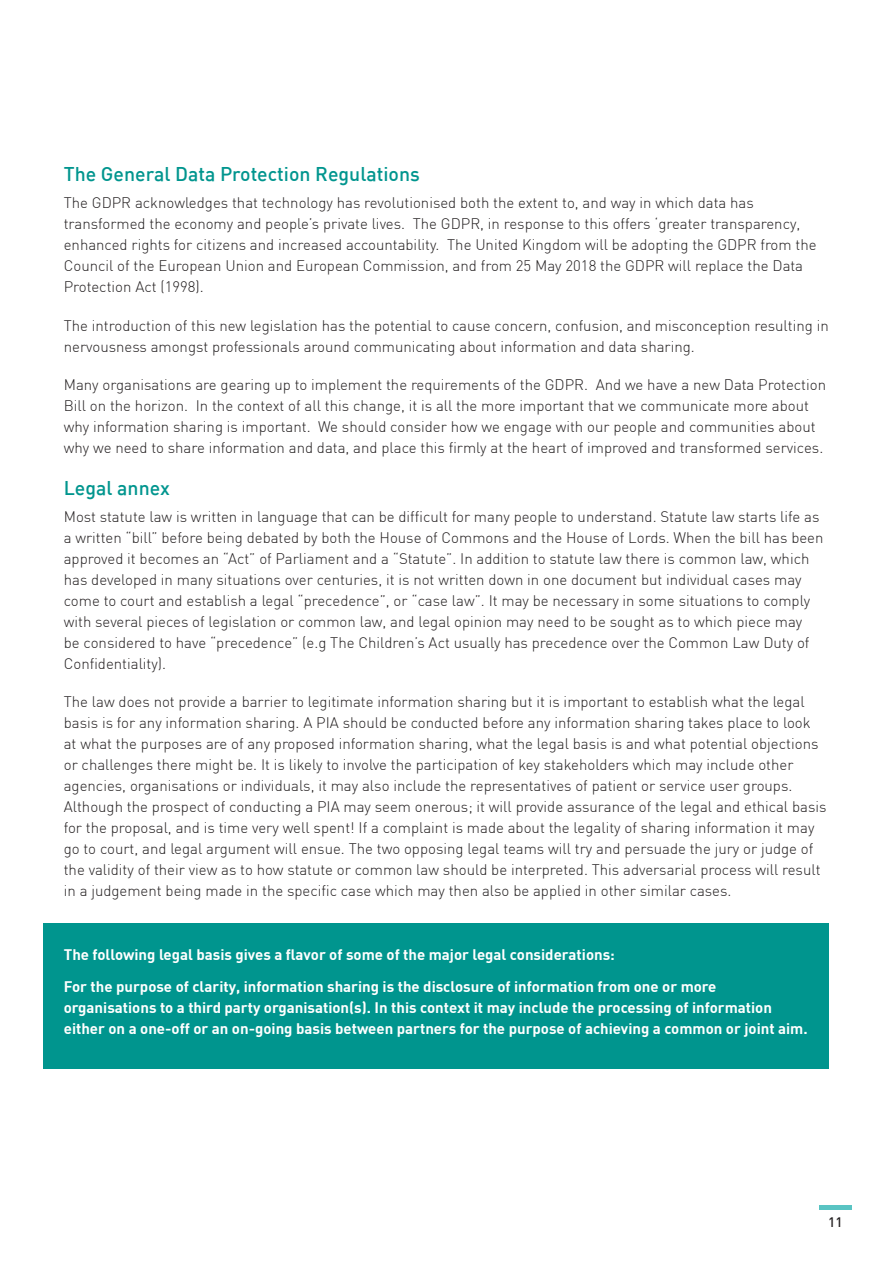
<style>
.page{position:relative;width:893px;height:1263px;background:#fff}
.page>*{position:absolute;margin:0;border:0;box-sizing:border-box;transform-origin:0 0}
.Heading_3{font:500 19.5px "DIN";color:#00958e}
.Body_Copy{font:300 15px/21px "DIN";color:#231f20}
.Body_Copy-2{font:700 15px/21px "DIN";color:#fff}
.t1{font:500 13.5px "DIN";color:#231f20}
</style>
<div class="page">
<hr style="left:819px;top:1205px;width:33px;height:4px;background:#59c4c3">
<div style="left:44px;top:923px;width:785px;height:145px;background:#00958e"></div>
<p class="Heading_3" style="left:64px;top:162px;width:358px">The General Data Protection Regulations</p>
<p class="Body_Copy" style="left:64px;top:192px;width:754px">The GDPR acknowledges that technology has revolutionised both the extent to, and way in which data has transformed the economy and people’s private lives. The GDPR, in response to this offers ‘greater transparency, enhanced rights for citizens and increased accountability. The United Kingdom will be adopting the GDPR from the Council of the European Union and European Commission, and from 25 May 2018 the GDPR will replace the Data Protection Act (1998).</p>
<p class="Body_Copy" style="left:64px;top:314px;width:767px">The introduction of this new legislation has the potential to cause concern, confusion, and misconception resulting in nervousness amongst professionals around communicating about information and data sharing.</p>
<p class="Body_Copy" style="left:64px;top:373px;width:764px">Many organisations are gearing up to implement the requirements of the GDPR. And we have a new Data Protection Bill on the horizon. In the context of all this change, it is all the more important that we communicate more about why information sharing is important. We should consider how we engage with our people and communities about why we need to share information and data, and place this firmly at the heart of improved and transformed services.</p>
<p class="Heading_3" style="left:64px;top:475px;width:108px">Legal annex</p>
<p class="Body_Copy" style="left:64px;top:506px;width:761px">Most statute law is written in language that can be difficult for many people to understand. Statute law starts life as a written “bill” before being debated by both the House of Commons and the House of Lords. When the bill has been approved it becomes an “Act” of Parliament and a “Statute”. In addition to statute law there is common law, which has developed in many situations over centuries, it is not written down in one document but individual cases may come to court and establish a legal “precedence”, or “case law”. It may be necessary in some situations to comply with several pieces of legislation or common law, and legal opinion may need to be sought as to which piece may<br>be considered to have “precedence” (e.g The Children’s Act usually has precedence over the Common Law Duty of Confidentiality).</p>
<p class="Body_Copy" style="left:64px;top:691px;width:764px">The law does not provide a barrier to legitimate information sharing but it is important to establish what the legal basis is for any information sharing. A PIA should be conducted before any information sharing takes place to look at what the purposes are of any proposed information sharing, what the legal basis is and what potential objections or challenges there might be. It is likely to involve the participation of key stakeholders which may include other agencies, organisations or individuals, it may also include the representatives of patient or service user groups.<br>Although the prospect of conducting a PIA may seem onerous; it will provide assurance of the legal and ethical basis for the proposal, and is time very well spent! If a complaint is made about the legality of sharing information it may go to court, and legal argument will ensue. The two opposing legal teams will try and persuade the jury or judge of the validity of their view as to how statute or common law should be interpreted. This adversarial process will result in a judgement being made in the specific case which may then also be applied in other similar cases.</p>
<p class="Body_Copy-2" style="left:64px;top:943px;width:553px">The following legal basis gives a flavor of some of the major legal considerations:</p>
<p class="Body_Copy-2" style="left:64px;top:975px;width:745px">For the purpose of clarity, information sharing is the disclosure of information from one or more organisations to a third party organisation(s). In this context it may include the processing of information either on a one-off or an on-going basis between partners for the purpose of achieving a common or joint aim.</p>
<p class="t1" style="left:828px;top:1213px;width:16px">11</p>
</div>
